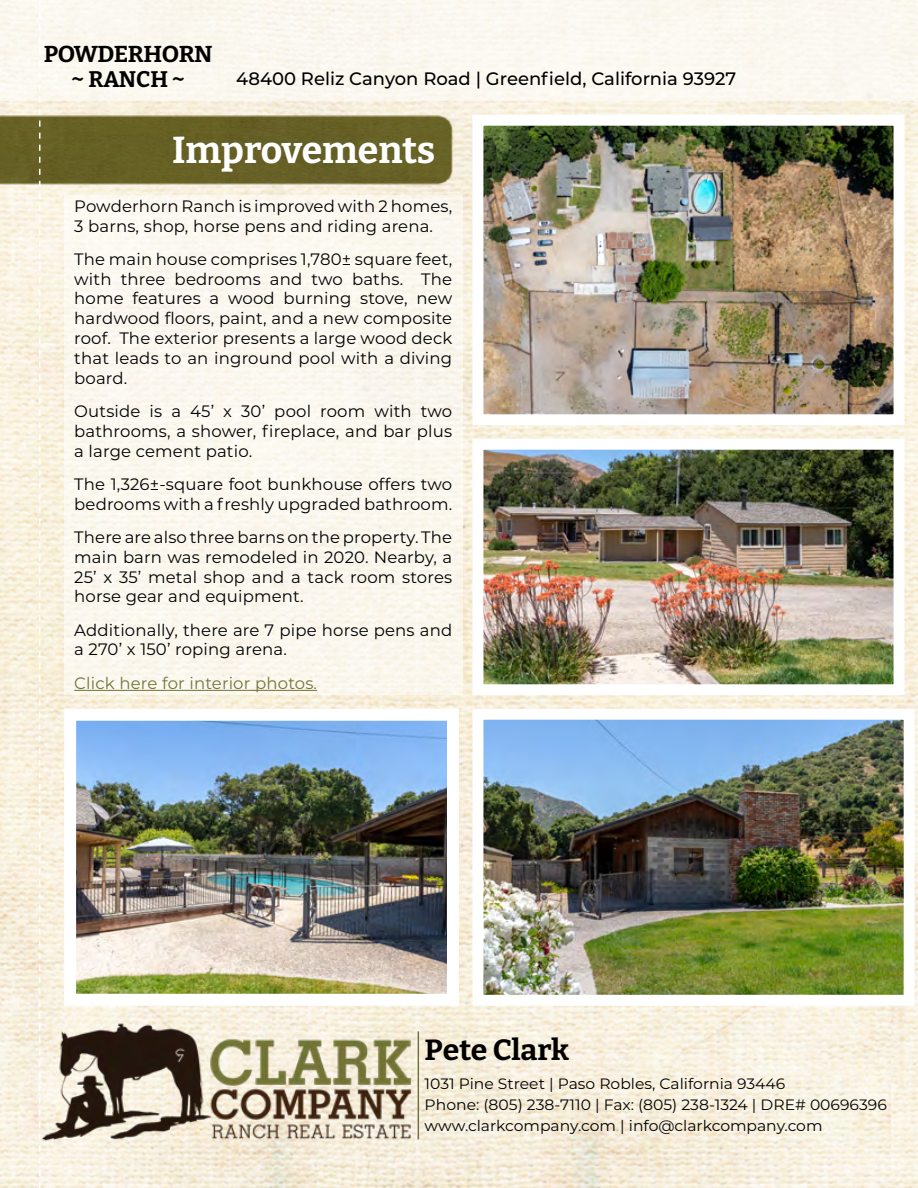
<style>
.page{position:relative;width:918px;height:1188px;background:#fff}
.page>*{position:absolute;margin:0;border:0;box-sizing:border-box;transform-origin:0 0}
.t1{font:700 37.5px "Bitter";color:#fff}
.t2{font:700 29.1px "Bitter";letter-spacing:-.01em;color:#000;scale:1.04 1}
.t3{font:700 22.95px "Bitter";letter-spacing:-.02em;color:#000;scale:1.04 1}
.t4{font:700 22.5px "Bitter";letter-spacing:-.005em;color:#000}
.t5{font:500 18px "Montserrat";color:#000}
.t6{font:16.5px/19.8px "Montserrat";letter-spacing:.01em;color:#000}
.t7{font:16.5px "Montserrat";letter-spacing:.01em;color:#727437}
.t8{font:15px/21px "Montserrat";color:#000;scale:1.04 1}
</style>
<div class="page">
<img style="left:0;top:101px;width:891px;height:1087px">
<img style="left:891px;top:101px;width:27px;height:1087px">
<div style="left:64px;top:196px;width:398px;height:499px;background:#fbf7ef"></div>
<div style="left:0;top:0;width:918px;height:101px;background:#fbf8f0"></div>
<hr style="left:917px;top:0;width:1px;height:101px;background:#fff">
<img style="left:77px;top:722px;width:369px;height:271px">
<div style="left:64px;top:709px;width:395px;height:297px;border:12px solid #fff"></div>
<img style="left:0;top:115px;width:461px;height:74px">
<hr style="left:74px;top:690px;width:243px;height:1px;background:#727437">
<svg style="left:39px;top:0;width:1px;height:1188px"></svg>
<img style="left:20px;top:986px;width:399px;height:196px">
<hr style="left:418px;top:1031px;width:1px;height:108px;background:#727437">
<img style="left:485px;top:127px;width:407px;height:286px">
<div style="left:473px;top:115px;width:431px;height:310px;border:11px solid #fff"></div>
<img style="left:485px;top:451px;width:407px;height:232px">
<div style="left:473px;top:439px;width:431px;height:256px;border:11px solid #fff"></div>
<img style="left:485px;top:721px;width:418px;height:273px">
<div style="left:473px;top:709px;width:442px;height:297px;border:11px solid #fff"></div>
<p class="t3" style="left:44px;top:39px;width:164px">POWDERHORN</p>
<p class="t4" style="left:71px;top:65px;width:115px">~ RANCH ~</p>
<p class="t5" style="left:236px;top:66px;width:501px">48400 Reliz Canyon Road | Greenfield, California 93927</p>
<p class="t1" style="left:172px;top:126px;width:265px">Improvements</p>
<p class="t6" style="left:74px;top:195px;width:380px">Powderhorn Ranch is improved with 2 homes,<br>3 barns, shop, horse pens and riding arena.</p>
<p class="t6" style="left:74px;top:248px;width:380px;text-align:justify">The main house comprises 1,780± square feet, with three bedrooms and two baths. The home features a wood burning stove, new hardwood floors, paint, and a new composite roof. The exterior presents a large wood deck that leads to an inground pool with a diving board.</p>
<p class="t6" style="left:74px;top:401px;width:380px;text-align:justify">Outside is a 45’ x 30’ pool room with two bathrooms, a shower, fireplace, and bar plus a large cement patio.</p>
<p class="t6" style="left:74px;top:473px;width:380px">The 1,326±-square foot bunkhouse offers two bedrooms with a freshly upgraded bathroom.</p>
<p class="t6" style="left:74px;top:527px;width:380px;text-align:justify">There are also three barns on the property. The main barn was remodeled in 2020. Nearby, a 25’ x 35’ metal shop and a tack room stores horse gear and equipment.</p>
<p class="t6" style="left:74px;top:619px;width:380px">Additionally, there are 7 pipe horse pens and a 270’ x 150’ roping arena.</p>
<p class="t7" style="left:74px;top:672px;width:244px">Click here for interior photos.</p>
<p class="t2" style="left:425px;top:1031px;width:140px">Pete Clark</p>
<p class="t8" style="left:425px;top:1072px;width:446px">1031 Pine Street | Paso Robles, California 93446<br>Phone: (805) 238-7110 | Fax: (805) 238-1324 | DRE# 00696396 www.clarkcompany.com | info@clarkcompany.com</p>
</div>
